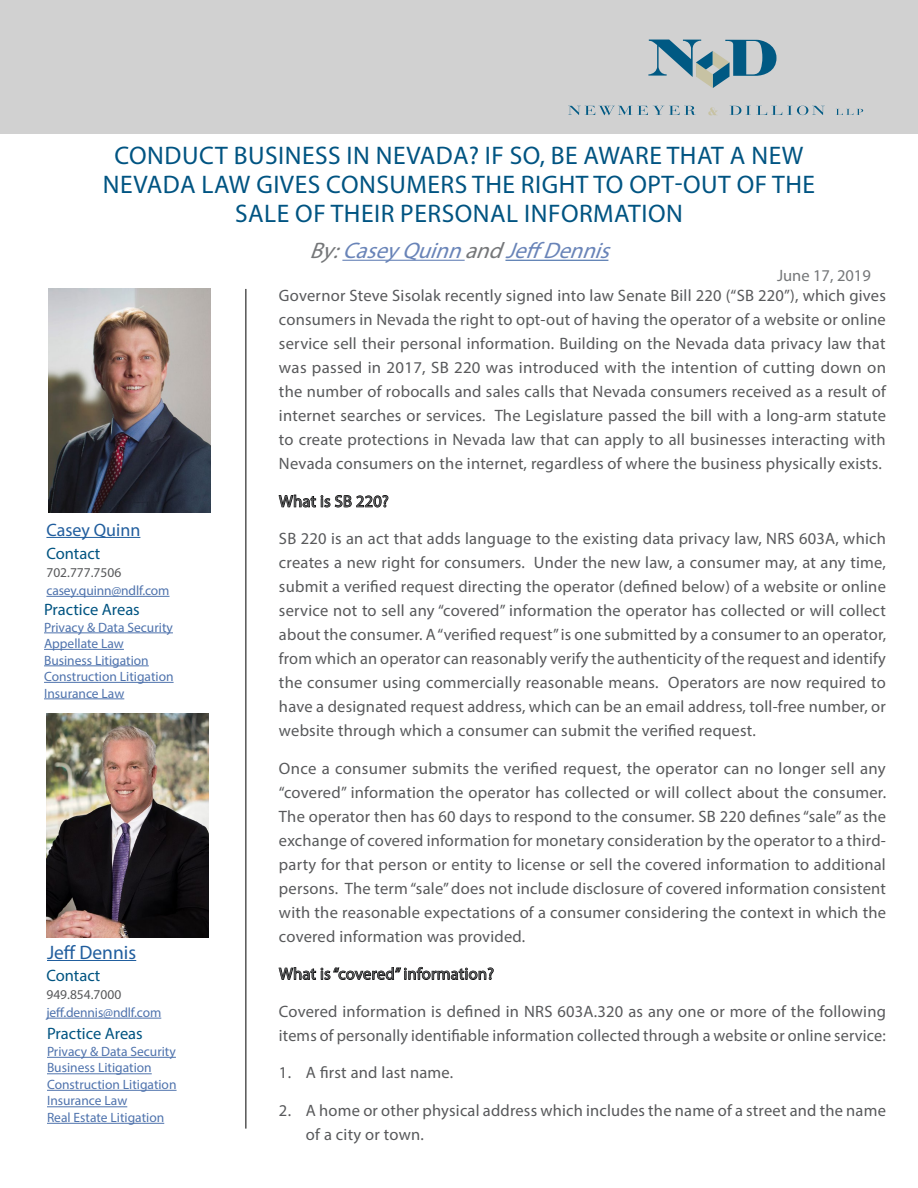
<style>
.page{position:relative;width:918px;height:1188px;background:#fff}
.page>*{position:absolute;margin:0;border:0;box-sizing:border-box;transform-origin:0 0}
.t1{font:25.5px/29.2px "Myriad Pro";letter-spacing:.02em;color:#005482;text-align:center}
.t2{font:italic 22.5px "Myriad Pro";color:#6984b8}
.t3{font:19.5px "Myriad Pro";color:#215e9e}
.t4{font:18px "Myriad Pro";color:#215e9e}
.t5{font:16.5px/24px "Myriad Pro";letter-spacing:.015em;color:#58595b;text-align:justify}
.t6{font:16.5px "Myriad Pro";color:#005481}
.t7{font:16.5px "Myriad Pro";color:#757779}
.t8{font:13.5px/16.5px "Myriad Pro";color:#4f73ad}
.t9{font:13.5px "Myriad Pro";color:#58595b}
.s1{color:#757779}
</style>
<div class="page">
<svg style="left:279px;top:494px;width:109px;height:14px"></svg>
<svg style="left:279px;top:966px;width:215px;height:14px"></svg>
<hr style="left:46px;top:596px;width:124px;height:1px;background:#4f73ad">
<div style="left:0;top:0;width:918px;height:134px;background:#d1d1d1"></div>
<svg style="left:648px;top:40px;width:128px;height:48px"></svg>
<svg style="left:568px;top:106px;width:128px;height:9px"></svg>
<svg style="left:730px;top:106px;width:94px;height:9px"></svg>
<svg style="left:836px;top:109px;width:27px;height:6px"></svg>
<svg style="left:708px;top:107px;width:10px;height:8px"></svg>
<hr style="left:342px;top:260px;width:123px;height:1px;background:#6984b8">
<hr style="left:505px;top:260px;width:103px;height:1px;background:#456da9">
<img style="left:49px;top:289px;width:162px;height:223px">
<hr style="left:46px;top:537px;width:94px;height:1px;background:#215e9e">
<hr style="left:246px;top:289px;width:1px;height:840px;background:#000">
<hr style="left:46px;top:1018px;width:115px;height:1px;background:#4f73ad">
<img style="left:46px;top:714px;width:162px;height:223px">
<hr style="left:47px;top:960px;width:89px;height:1px;background:#215e9e">
<hr style="left:47px;top:1057px;width:129px;height:1px;background:#4f73ad">
<hr style="left:47px;top:1073px;width:105px;height:1px;background:#4f73ad">
<hr style="left:47px;top:1090px;width:130px;height:1px;background:#4f73ad">
<hr style="left:47px;top:1106px;width:80px;height:1px;background:#4f73ad">
<hr style="left:47px;top:1123px;width:117px;height:1px;background:#4f73ad">
<hr style="left:44px;top:633px;width:129px;height:1px;background:#4f73ad">
<hr style="left:44px;top:649px;width:80px;height:1px;background:#4f73ad">
<hr style="left:44px;top:666px;width:105px;height:1px;background:#4f73ad">
<hr style="left:44px;top:682px;width:130px;height:1px;background:#4f73ad">
<hr style="left:44px;top:699px;width:80px;height:1px;background:#4f73ad">
<h1 class="t1" style="left:103px;top:140px;width:714px">CONDUCT BUSINESS IN NEVADA? IF SO, BE AWARE THAT A NEW<br>NEVADA LAW GIVES CONSUMERS THE RIGHT TO OPT-OUT OF THE<br>SALE OF THEIR PERSONAL INFORMATION</h1>
<h2 class="t2" style="left:310px;top:237px;width:310px"><span class="s1">By:</span>CaseyQuinn<span class="s1">and</span>JeffDennis</h2>
<p class="t7" style="left:777px;top:266px;width:95px">June 17, 2019</p>
<p class="t4" style="left:46px;top:518px;width:95px">Casey Quinn</p>
<p class="t6" style="left:46px;top:543px;width:56px">Contact</p>
<p class="t9" style="left:46px;top:564px;width:76px">702.777.7506</p>
<p class="t8" style="left:46px;top:582px;width:125px">casey.quinn@ndlf.com</p>
<p class="t6" style="left:44px;top:599px;width:97px">Practice Areas</p>
<p class="t8" style="left:44px;top:619px;width:131px">Privacy &amp; Data Security<br>Appellate Law<br>Business Litigation<br>Construction Litigation<br>Insurance Law</p>
<p class="t3" style="left:47px;top:940px;width:91px">Jeff Dennis</p>
<p class="t6" style="left:46px;top:965px;width:56px">Contact</p>
<p class="t9" style="left:46px;top:986px;width:76px">949.854.7000</p>
<p class="t8" style="left:46px;top:1004px;width:116px">jeff.dennis@ndlf.com</p>
<p class="t6" style="left:47px;top:1024px;width:97px">Practice Areas</p>
<p class="t8" style="left:47px;top:1043px;width:131px">Privacy &amp; Data Security<br>Business Litigation<br>Construction Litigation<br>Insurance Law<br>Real Estate Litigation</p>
<p class="t5" style="left:279px;top:284px;width:609px">Governor Steve Sisolak recently signed into law Senate Bill 220 (“SB 220”), which gives consumers in Nevada the right to opt-out of having the operator of a website or online service sell their personal information. Building on the Nevada data privacy law that was passed in 2017, SB 220 was introduced with the intention of cutting down on the number of robocalls and sales calls that Nevada consumers received as a result of internet searches or services. The Legislature passed the bill with a long-arm statute to create protections in Nevada law that can apply to all businesses interacting with Nevada consumers on the internet, regardless of where the business physically exists.</p>
<p class="t5" style="left:279px;top:489px;width:111px">What is SB 220?</p>
<p class="t5" style="left:279px;top:527px;width:609px">SB 220 is an act that adds language to the existing data privacy law, NRS 603A, which creates a new right for consumers. Under the new law, a consumer may, at any time, submit a verified request directing the operator (defined below) of a website or online service not to sell any “covered” information the operator has collected or will collect about the consumer. A “verified request” is one submitted by a consumer to an operator, from which an operator can reasonably verify the authenticity of the request and identify the consumer using commercially reasonable means. Operators are now required to have a designated request address, which can be an email address, toll-free number, or website through which a consumer can submit the verified request.</p>
<p class="t5" style="left:279px;top:756px;width:609px">Once a consumer submits the verified request, the operator can no longer sell any “covered” information the operator has collected or will collect about the consumer.<br>The operator then has 60 days to respond to the consumer. SB 220 defines “sale” as the exchange of covered information for monetary consideration by the operator to a third&shy;party for that person or entity to license or sell the covered information to additional persons. The term “sale” does not include disclosure of covered information consistent with the reasonable expectations of a consumer considering the context in which the covered information was provided.</p>
<p class="t5" style="left:279px;top:962px;width:216px">What is “covered” information?</p>
<p class="t5" style="left:279px;top:999px;width:608px">Covered information is defined in NRS 603A.320 as any one or more of the following items of personally identifiable information collected through a website or online service:</p>
<p class="t5" style="left:279px;top:1061px;width:176px">1. A first and last name.</p>
<p class="t5" style="left:306px;top:1098px;width:581px;text-indent:-27px">2. A home or other physical address which includes the name of a street and the name of a city or town.</p>
</div>
